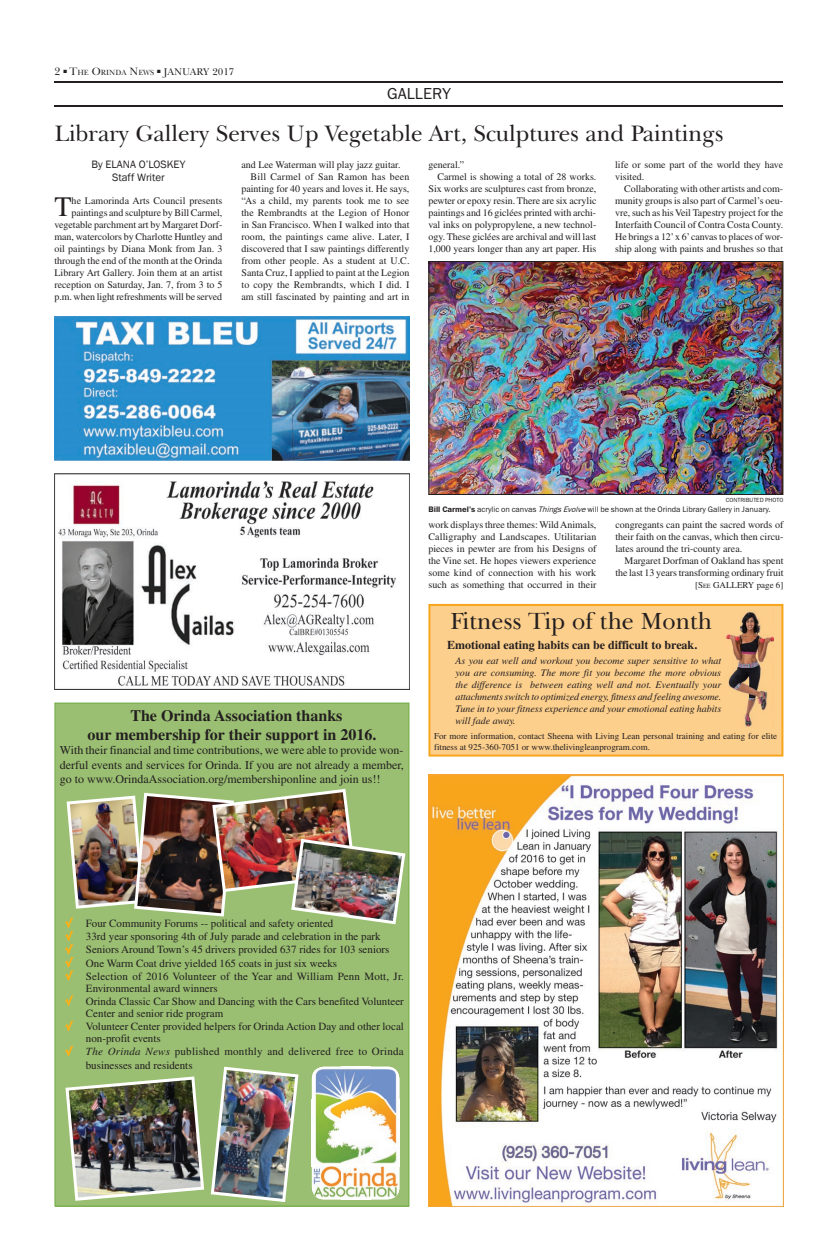
<style>
.page{position:relative;width:819px;height:1260px;background:#fff}
.page>*{position:absolute;margin:0;border:0;box-sizing:border-box;transform-origin:0 0}
.t1{font:28.1px "Times";color:#231f20}
.t2{font:24px "New Baskerville IT Cby BT";color:#231f20}
.t3{font:23px "New Baskerville IT Cby BT";color:#231f20}
.t4{font:700 16px/19.2px "Times";color:#231f20;text-align:center}
.t5{font:16px "Franklin Gothic Book E";color:#231f20}
.t6{font:12px/14.4px "Times";color:#231f20;text-align:justify}
.t7{font:700 12px "Times";color:#231f20}
.t8{font:11px/13.2px "Times";color:#231f20}
.t9{font:11px/13.2px "Franklin Gothic";color:#231f20;text-align:center}
.t10{font:10px/12px "Times";color:#231f20;text-align:justify}
.t11{font:italic 10px/12px "Times";color:#231f20;text-align:justify}
.t12{font:10px "New Baskerville IT Cby BT";color:#231f20}
.t13{font:10px "Times";letter-spacing:.025em;color:#231f20}
.t14{font:9px/10.8px "Times";color:#231f20}
.t15{font:8px "Franklin Gothic Book E";color:#231f20}
.t16{font:6px "Franklin Gothic Book E";color:#231f20}
.s1{font-size:11px}
.s2{font-size:7.7px}
.s3{font-family:"Franklin Gothic Demi E"}
.s4{font-style:italic}
.s5{font-style:inherit}
.s6{font-size:6.3px}
</style>
<div class="page">
<hr style="left:54px;top:81px;width:729px;height:2px;background:#231f20">
<hr style="left:54px;top:105px;width:729px;height:2px;background:#231f20">
<img style="left:428px;top:775px;width:355px;height:432px">
<div style="left:428px;top:604px;width:355px;height:153px;background:#fdcf8c"></div>
<img style="left:725px;top:611px;width:49px;height:116px">
<img style="left:54px;top:474px;width:355px;height:216px">
<img style="left:54px;top:316px;width:355px;height:144px">
<img style="left:428px;top:261px;width:355px;height:234px">
<div style="left:54px;top:703px;width:355px;height:504px;background:#9abf72"></div>
<img style="left:312px;top:1067px;width:87px;height:132px">
<img style="left:65px;top:1077px;width:139px;height:124px">
<img style="left:211px;top:1067px;width:87px;height:135px">
<img style="left:65px;top:789px;width:340px;height:192px">
<p class="t12" style="left:54px;top:66px;width:181px"><span class="s1">2</span> ■ <span class="s1">T</span><span class="s2">HE</span> <span class="s1">O</span><span class="s2">RINDA</span> <span class="s1">N</span><span class="s2">EWS</span> ■ JANUARY 2017</p>
<h3 class="t5" style="left:387px;top:83px;width:65px">GALLERY</h3>
<h3 class="t3" style="left:54px;top:119px;width:671px">Library Gallery Serves Up Vegetable Art, Sculptures and Paintings</h3>
<p class="t10" style="left:428px;top:159px;width:37px">general.”</p>
<p class="t10" style="left:437px;top:171px;width:160px">Carmel is showing a total of 28 works.</p>
<p class="t10" style="left:428px;top:183px;width:169px">Six works are sculptures cast from bronze,</p>
<p class="t10" style="left:428px;top:195px;width:170px">pewter or epoxy resin. There are six acrylic</p>
<p class="t10" style="left:428px;top:207px;width:169px">paintings and 16 giclées printed with archi-</p>
<p class="t10" style="left:428px;top:219px;width:169px">val inks on polypropylene, a new technol-</p>
<p class="t10" style="left:428px;top:231px;width:169px">ogy. These giclées are archival and will last</p>
<p class="t10" style="left:428px;top:243px;width:170px">1,000 years longer than any art paper. His</p>
<p class="t9" style="left:92px;top:158px;width:95px">By ELANA O’LOSKEY<br>Staff Writer</p>
<p class="t10" style="left:241px;top:159px;width:161px">and Lee Waterman will play jazz guitar.</p>
<p class="t13" style="left:250px;top:171px;width:161px">Bill Carmel of San Ramon has been</p>
<p class="t10" style="left:241px;top:183px;width:169px">painting for 40 years and loves it. He says,</p>
<p class="t10" style="left:241px;top:195px;width:169px">“As a child, my parents took me to see</p>
<p class="t10" style="left:241px;top:207px;width:170px">the Rembrandts at the Legion of Honor</p>
<p class="t10" style="left:241px;top:219px;width:170px">in San Francisco. When I walked into that</p>
<p class="t10" style="left:241px;top:231px;width:170px">room, the paintings came alive. Later, I</p>
<p class="t10" style="left:241px;top:243px;width:169px">discovered that I saw paintings differently</p>
<p class="t10" style="left:241px;top:255px;width:170px">from other people. As a student at U.C.</p>
<p class="t10" style="left:241px;top:267px;width:170px">Santa Cruz, I applied to paint at the Legion</p>
<p class="t10" style="left:241px;top:279px;width:169px">to copy the Rembrandts, which I did. I</p>
<p class="t10" style="left:241px;top:291px;width:169px">am still fascinated by painting and art in</p>
<p class="t10" style="left:615px;top:159px;width:170px">life or some part of the world they have visited.</p>
<p class="t10" style="left:615px;top:183px;width:170px;text-indent:9px">Collaborating with other artists and com&shy;munity groups is also part of Carmel’s oeu&shy;vre, such as his Veil Tapestry project for the Interfaith Council of Contra Costa County.<br>He brings a 12’ x 6’ canvas to places of wor&shy;ship along with paints and brushes so that</p>
<p class="t10" style="left:54px;top:195px;width:170px;text-align:right">he Lamorinda Arts Council presents paintings and sculpture by Bill Carmel, vegetable parchment art by Margaret Dorf&shy;man, watercolors by Charlotte Huntley and oil paintings by Diana Monk from Jan. 3 through the end of the month at the Orinda Library Art Gallery. Join them at an artist reception on Saturday, Jan. 7, from 3 to 5 p.m. when light refreshments will be served</p>
<h1 class="t1" style="left:54px;top:191px;width:19px">T</h1>
<p class="t16" style="left:726px;top:496px;width:59px">CONTRIBUTED PHOTO</p>
<p class="t15" style="left:428px;top:504px;width:344px"><span class="s3">Bill Carmel’s</span> acrylic on canvas <span class="s4">ThingsEvolve</span>will be shown at the Orinda Library Gallery in January.</p>
<h3 class="t4" style="left:87px;top:705px;width:290px">The Orinda Association thanks<br>our membership for their support in 2016.</h3>
<p class="t6" style="left:60px;top:743px;width:345px">With their financial and time contributions, we were able to provide won&shy;derful events and services for Orinda. If you are not already a member, go to www.OrindaAssociation.org/membershiponline and join us!!</p>
<p class="t10" style="left:428px;top:519px;width:170px">work displays three themes: Wild Animals, Calligraphy and Landscapes. Utilitarian pieces in pewter are from his Designs of the Vine set. He hopes viewers experience some kind of connection with his work such as something that occurred in their</p>
<p class="t10" style="left:615px;top:519px;width:170px">congregants can paint the sacred words of their faith on the canvas, which then circu&shy;lates around the tri-county area.</p>
<p class="t10" style="left:615px;top:555px;width:170px;text-align:right">Margaret Dorfman of Oakland has spent the last 13 years transforming ordinary fruit</p>
<p class="t14" style="left:695px;top:580px;width:90px">[<span class="s5">S</span><span class="s6">EE</span> GALLERY page 6]</p>
<h2 class="t2" style="left:450px;top:606px;width:264px">Fitness Tip of the Month</h2>
<p class="t11" style="left:455px;top:655px;width:267px">As you eat well and workout you become super sensitive to what you are consuming. The more fit you become the more obvious the difference is between eating well and not. Eventually your attachments switch to optimized energy, fitness and feeling awesome.<br>Tune in to your fitness experience and your emotional eating habits will fade away.</p>
<p class="t7" style="left:447px;top:638px;width:252px">Emotional eating habits can be difficult to break.</p>
<p class="t14" style="left:434px;top:731px;width:344px">For more information, contact Sheena with Living Lean personal training and eating for elite fitness at 925-360-7051 or www.thelivingleanprogram.com.</p>
<p class="t8" style="left:86px;top:917px;width:320px">Four Community Forums -- political and safety oriented<br>33rd year sponsoring 4th of July parade and celebration in the park Seniors Around Town’s 45 drivers provided 637 rides for 103 seniors One Warm Coat drive yielded 165 coats in just six weeks<br>Selection of 2016 Volunteer of the Year and William Penn Mott, Jr.</p>
<p class="t8" style="left:86px;top:981px;width:319px">Environmental award winners<br>Orinda Classic Car Show and Dancing with the Cars benefited Volunteer</p>
<p class="t8" style="left:86px;top:1007px;width:320px">Center and senior ride program<br>Volunteer Center provided helpers for Orinda Action Day and other local</p>
<p class="t8" style="left:86px;top:1032px;width:319px">non-profit events<br><span class="s4">The Orinda News</span> published monthly and delivered free to Orinda businesses and residents</p>
</div>
